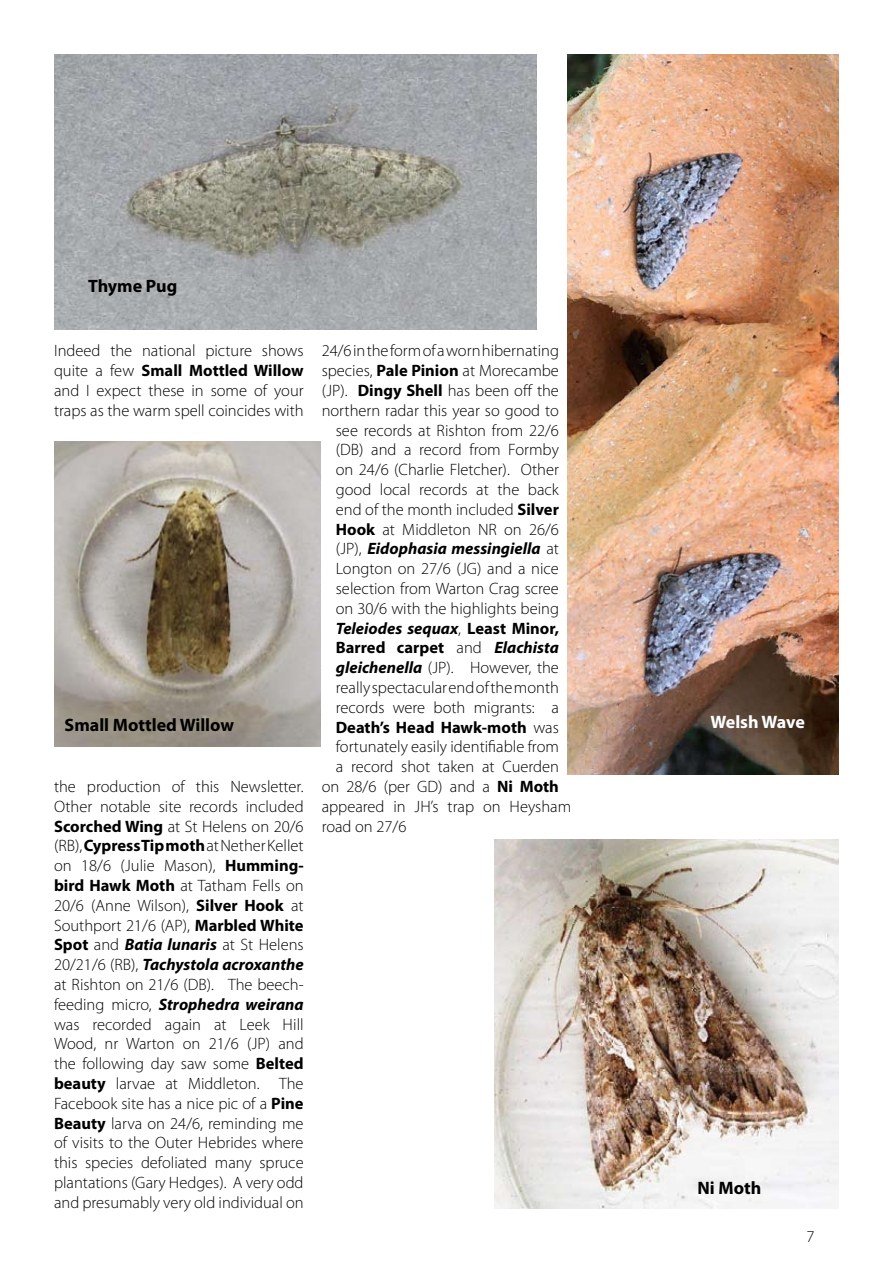
<style>
.page{position:relative;width:893px;height:1263px;background:#fff}
.page>*{position:absolute;margin:0;border:0;box-sizing:border-box;transform-origin:0 0}
.t1{font:700 18px "Myriad Pro";color:#000}
.t2{font:700 18px "Myriad Pro";letter-spacing:-.01em;color:#fff}
.t3{font:300 16.5px/19.8px "Myriad Pro";color:#000;text-align:justify}
.t4{font:italic 700 16.5px "Myriad Pro";color:#000}
.t5{font:700 16.5px "Myriad Pro";color:#000}
.s1{font-weight:700}
.s2{font-weight:700;font-style:italic}
.s3{font-weight:300;font-style:normal}
.s4{font-style:normal}
.s5{font-weight:300}
.s6{font-style:italic}
</style>
<div class="page">
<img style="left:567px;top:54px;width:272px;height:720px">
<img style="left:495px;top:839px;width:344px;height:370px">
<img style="left:54px;top:441px;width:267px;height:305px">
<img style="left:54px;top:54px;width:482px;height:275px">
<p class="t1" style="left:88px;top:274px;width:91px">Thyme Pug</p>
<p class="t3" style="left:54px;top:341px;width:251px">Indeed the national picture shows quite a few <span class="s1">Small Mottled Willow </span>and I expect these in some of your traps as the warm spell coincides with</p>
<p class="t1" style="left:65px;top:714px;width:171px">Small Mottled Willow</p>
<p class="t3" style="left:54px;top:776px;width:251px">the production of this Newsletter.<br>Other notable site records included <span class="s1">Scorched Wing</span> at St Helens on 20/6 (RB), <span class="s1">Cypress Tip moth</span> at Nether Kellet on 18/6 (Julie Mason), <span class="s1">Humming&shy;bird Hawk Moth</span> at Tatham Fells on 20/6 (Anne Wilson), <span class="s1">Silver Hook</span> at Southport 21/6 (AP), <span class="s1">Marbled White Spot</span> and <span class="s2">Batia lunaris</span> at St Helens 20/21/6 (RB), <span class="s2">Tachystola acroxanthe </span>at Rishton on 21/6 (DB). The beech&shy;feeding micro, <span class="s2">Strophedra weirana </span>was recorded again at Leek Hill Wood, nr Warton on 21/6 (JP) and the following day saw some <span class="s1">Belted beauty</span> larvae at Middleton. The Facebook site has a nice pic of a <span class="s1">Pine Beauty</span> larva on 24/6, reminding me of visits to the Outer Hebrides where this species defoliated many spruce plantations (Gary Hedges). A very odd and presumably very old individual on</p>
<p class="t3" style="left:322px;top:341px;width:239px">24/6 in the form of a worn hibernating</p>
<p class="t3" style="left:322px;top:361px;width:239px">species, <span class="s1">Pale Pinion</span> at Morecambe</p>
<p class="t3" style="left:322px;top:380px;width:239px">(JP). <span class="s1">Dingy Shell</span> has been off the</p>
<p class="t3" style="left:322px;top:400px;width:239px">northern radar this year so good to</p>
<p class="t3" style="left:336px;top:420px;width:225px">see records at Rishton from 22/6</p>
<p class="t3" style="left:336px;top:440px;width:225px">(DB) and a record from Formby</p>
<p class="t3" style="left:336px;top:460px;width:225px">on 24/6 (Charlie Fletcher). Other</p>
<p class="t3" style="left:336px;top:479px;width:225px">good local records at the back</p>
<p class="t3" style="left:336px;top:499px;width:225px">end of the month included <span class="s1">Silver</span></p>
<p class="t3" style="left:336px;top:519px;width:225px"><span class="s1">Hook</span> at Middleton NR on 26/6</p>
<p class="t4" style="left:336px;top:538px;width:225px"><span class="s3">(JP),</span> Eidophasia messingiella <span class="s3">at</span></p>
<p class="t3" style="left:336px;top:559px;width:225px">Longton on 27/6 (JG) and a nice</p>
<p class="t3" style="left:336px;top:578px;width:225px">selection from Warton Crag scree</p>
<p class="t3" style="left:336px;top:598px;width:225px">on 30/6 with the highlights being</p>
<p class="t4" style="left:336px;top:617px;width:225px">Teleiodes sequax<span class="s3">,</span> <span class="s4">Least Minor,</span></p>
<p class="t5" style="left:336px;top:637px;width:225px">Barred carpet <span class="s5">and</span> <span class="s6">Elachista</span></p>
<p class="t3" style="left:336px;top:658px;width:225px"><span class="s2">gleichenella</span> (JP). However, the</p>
<p class="t3" style="left:336px;top:677px;width:225px">really spectacular end of the month</p>
<p class="t3" style="left:336px;top:697px;width:225px">records were both migrants: a</p>
<p class="t5" style="left:336px;top:716px;width:225px">Death’s Head Hawk-moth <span class="s5">was</span></p>
<p class="t3" style="left:336px;top:737px;width:225px">fortunately easily identifiable from</p>
<p class="t3" style="left:336px;top:757px;width:225px">a record shot taken at Cuerden</p>
<p class="t3" style="left:322px;top:776px;width:239px">on 28/6 (per GD) and a <span class="s1">Ni Moth</span></p>
<p class="t3" style="left:322px;top:796px;width:251px">appeared in JH’s trap on Heysham</p>
<p class="t3" style="left:322px;top:816px;width:86px">road on 27/6</p>
<p class="t2" style="left:711px;top:710px;width:96px">Welsh Wave</p>
<p class="t1" style="left:697px;top:1176px;width:65px">Ni Moth</p>
</div>
